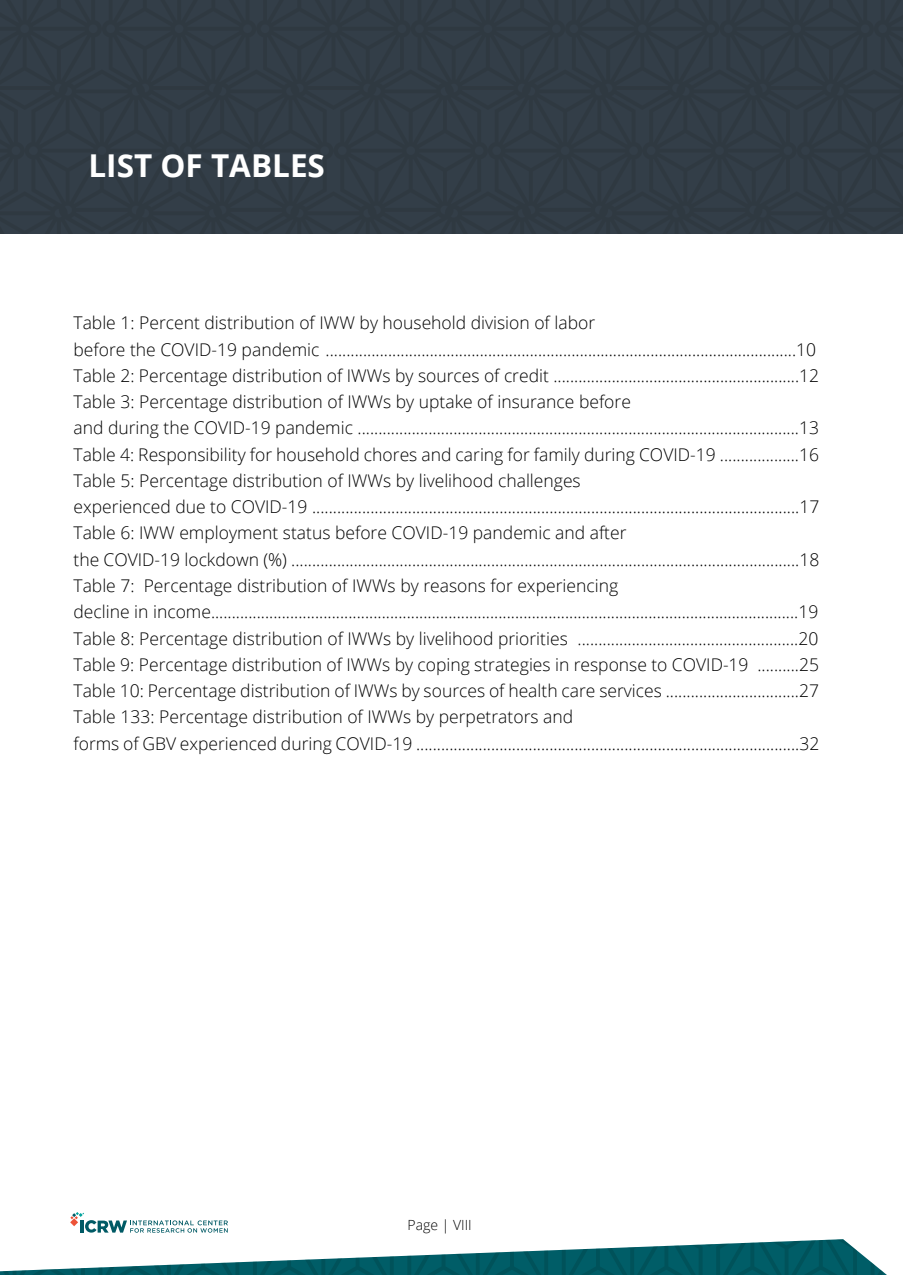
<style>
.page{position:relative;width:903px;height:1275px;background:#fff}
.page>*{position:absolute;margin:0;border:0;box-sizing:border-box;transform-origin:0 0}
.t1{font:700 31.5px "Open Sans";color:#fff}
.t2{font:300 17.5px/26.2px "Open Sans";color:#000}
.t3{font:300 14px "Open Sans";color:#000}
</style>
<div class="page">
<svg style="left:0;top:1239px;width:887px;height:36px"></svg>
<svg style="left:70px;top:1212px;width:158px;height:21px"></svg>
<div style="left:0;top:0;width:903px;height:234px;background:#333e48"></div>
<h1 class="t1" style="left:88px;top:144px;width:235px">LIST OF TABLES</h1>
<p class="t2" style="left:74px;top:310px;width:747px">Table 1: Percent distribution of IWW by household division of labor<br>before the COVID-19 pandemic .................................................................................................................10<br>Table 2: Percentage distribution of IWWs by sources of credit ...........................................................12<br>Table 3: Percentage distribution of IWWs by uptake of insurance before<br>and during the COVID-19 pandemic ..........................................................................................................13<br>Table 4: Responsibility for household chores and caring for family during COVID-19 ...................16<br>Table 5: Percentage distribution of IWWs by livelihood challenges<br>experienced due to COVID-19 .....................................................................................................................17<br>Table 6: IWW employment status before COVID-19 pandemic and after<br>the COVID-19 lockdown (%) ..........................................................................................................................18<br>Table 7: Percentage distribution of IWWs by reasons for experiencing<br>decline in income.............................................................................................................................................19<br>Table 8: Percentage distribution of IWWs by livelihood priorities .....................................................20<br>Table 9: Percentage distribution of IWWs by coping strategies in response to COVID-19 ..........25<br>Table 10: Percentage distribution of IWWs by sources of health care services ................................27<br>Table 133: Percentage distribution of IWWs by perpetrators and<br>forms of GBV experienced during COVID-19 ............................................................................................32</p>
<p class="t3" style="left:408px;top:1215px;width:66px">Page | VIII</p>
</div>
